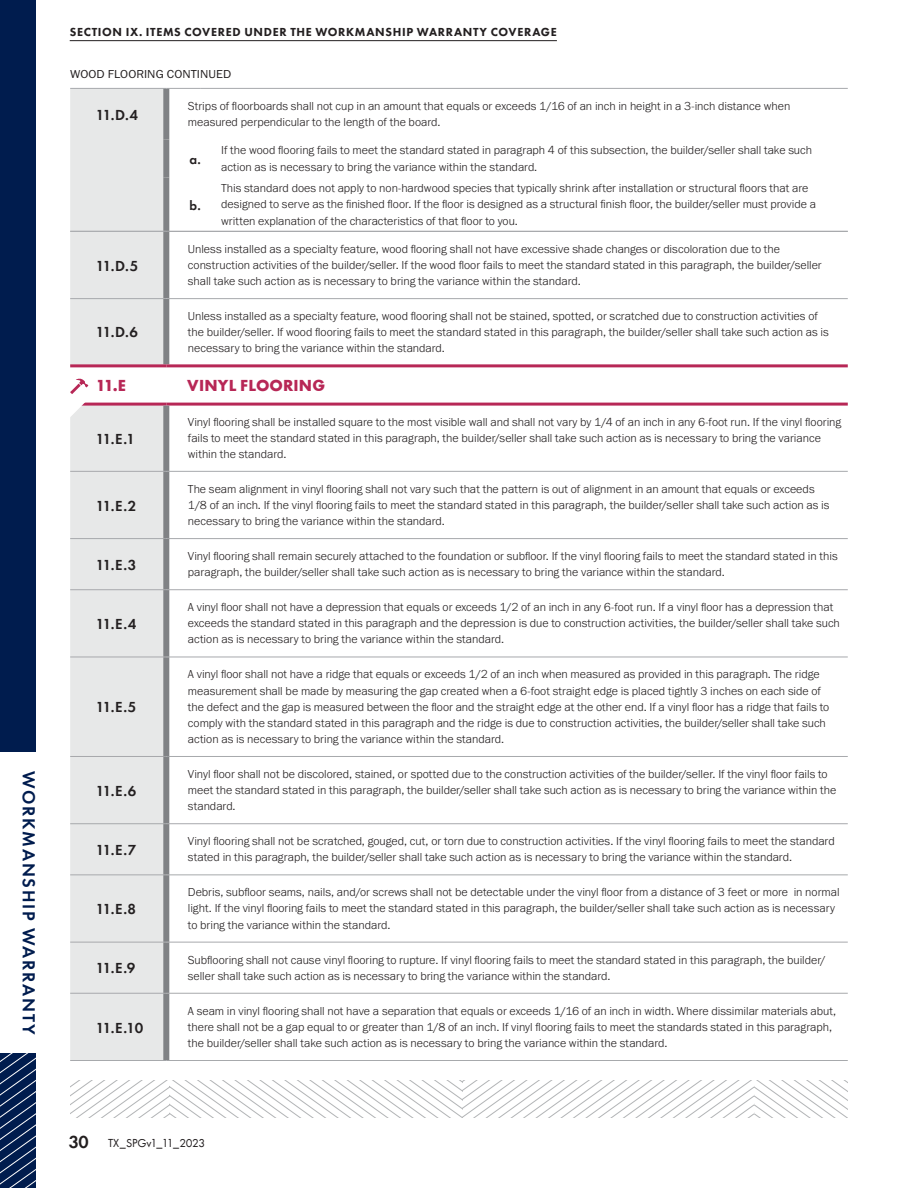
<style>
.page{position:relative;width:918px;height:1188px;background:#fff}
.page>*{position:absolute;margin:0;border:0;box-sizing:border-box;transform-origin:0 0}
.t1{font:600 18px "Futura PT";letter-spacing:.095em;color:#001c4e}
.t2{font:700 16.5px "Futura PT";letter-spacing:.01em;color:#b72756}
.t3{font:600 15px "Futura PT";letter-spacing:-.095em;color:#231f20}
.t4{font:600 13.5px "Futura PT";color:#231f20}
.t5{font:300 12px/16.2px "Franklin Gothic URW";color:#231f20}
.t6{font:800 12px "Futura PT";letter-spacing:.055em;color:#231f20}
.t7{font:12px "Franklin Gothic URW Boo";letter-spacing:.005em;color:#231f20;scale:1.05 1}
.t8{font:12px "Futura PT";letter-spacing:-.025em;color:#231f20}
.s1{font-weight:600;font-size:18px}
</style>
<div class="page">
<div style="left:0;top:0;width:36px;height:1188px;background:#001c4e"></div>
<svg style="left:0;top:1053px;width:36px;height:135px"></svg>
<div style="left:0;top:753px;width:38px;height:300px;background:#fff"></div>
<hr style="left:70px;top:40px;width:487px;height:1px;background:#231f20">
<div style="left:70px;top:406px;width:93px;height:654px;background:#e7e8e8"></div>
<hr style="left:70px;top:403px;width:96px;height:3px;background:#b72756">
<hr style="left:166px;top:403px;width:682px;height:3px;background:#b72756">
<div style="left:163px;top:406px;width:6px;height:65px;background:#808285"></div>
<hr style="left:70px;top:471px;width:96px;height:1px;background:#a7a9ac">
<hr style="left:166px;top:471px;width:682px;height:1px;background:#a7a9ac">
<hr style="left:70px;top:538px;width:96px;height:1px;background:#a7a9ac">
<hr style="left:166px;top:538px;width:682px;height:1px;background:#a7a9ac">
<hr style="left:70px;top:589px;width:96px;height:1px;background:#a7a9ac">
<hr style="left:166px;top:589px;width:682px;height:1px;background:#a7a9ac">
<hr style="left:70px;top:657px;width:96px;height:1px;background:#a7a9ac">
<hr style="left:166px;top:657px;width:682px;height:1px;background:#a7a9ac">
<hr style="left:70px;top:756px;width:96px;height:1px;background:#a7a9ac">
<hr style="left:166px;top:756px;width:682px;height:1px;background:#a7a9ac">
<hr style="left:70px;top:823px;width:96px;height:1px;background:#a7a9ac">
<hr style="left:166px;top:823px;width:682px;height:1px;background:#a7a9ac">
<hr style="left:70px;top:874px;width:96px;height:1px;background:#a7a9ac">
<hr style="left:166px;top:874px;width:682px;height:1px;background:#a7a9ac">
<hr style="left:70px;top:942px;width:96px;height:1px;background:#a7a9ac">
<hr style="left:166px;top:942px;width:682px;height:1px;background:#a7a9ac">
<hr style="left:70px;top:993px;width:96px;height:1px;background:#a7a9ac">
<hr style="left:166px;top:993px;width:682px;height:1px;background:#a7a9ac">
<hr style="left:70px;top:1060px;width:96px;height:1px;background:#a7a9ac">
<hr style="left:166px;top:1060px;width:682px;height:1px;background:#a7a9ac">
<div style="left:163px;top:472px;width:6px;height:66px;background:#808285"></div>
<div style="left:163px;top:539px;width:6px;height:50px;background:#808285"></div>
<div style="left:163px;top:590px;width:6px;height:67px;background:#808285"></div>
<div style="left:163px;top:657px;width:6px;height:99px;background:#808285"></div>
<div style="left:163px;top:757px;width:6px;height:66px;background:#808285"></div>
<div style="left:163px;top:824px;width:6px;height:50px;background:#808285"></div>
<div style="left:163px;top:875px;width:6px;height:67px;background:#808285"></div>
<div style="left:163px;top:942px;width:6px;height:51px;background:#808285"></div>
<div style="left:163px;top:994px;width:6px;height:66px;background:#808285"></div>
<svg style="left:70px;top:378px;width:19px;height:42px"></svg>
<hr style="left:166px;top:88px;width:35px;height:1px;background:#a7a9ac">
<hr style="left:201px;top:88px;width:647px;height:1px;background:#a7a9ac">
<div style="left:163px;top:89px;width:6px;height:51px;background:#808285"></div>
<div style="left:163px;top:140px;width:6px;height:38px;background:#808285"></div>
<div style="left:163px;top:178px;width:6px;height:53px;background:#808285"></div>
<div style="left:70px;top:88px;width:96px;height:276px;background:#e7e8e8"></div>
<hr style="left:70px;top:231px;width:96px;height:1px;background:#a7a9ac">
<hr style="left:166px;top:231px;width:682px;height:1px;background:#a7a9ac">
<div style="left:163px;top:232px;width:6px;height:66px;background:#808285"></div>
<hr style="left:70px;top:298px;width:96px;height:1px;background:#a7a9ac">
<hr style="left:166px;top:298px;width:682px;height:1px;background:#a7a9ac">
<div style="left:163px;top:299px;width:6px;height:65px;background:#808285"></div>
<hr style="left:70px;top:364px;width:96px;height:3px;background:#b72756">
<hr style="left:166px;top:364px;width:682px;height:3px;background:#b72756">
<svg style="left:70px;top:1080px;width:778px;height:38px"></svg>
<h1 class="t1" style="left:40px;top:771px;width:265px;rotate:90deg">WORKMANSHIP WARRANTY</h1>
<p class="t6" style="left:70px;top:25px;width:489px">SECTION IX. ITEMS COVERED UNDER THE WORKMANSHIP WARRANTY COVERAGE</p>
<p class="t7" style="left:70px;top:67px;width:155px">WOOD FLOORING CONTINUED</p>
<p class="t3" style="left:96px;top:105px;width:44px">11.D.4</p>
<p class="t5" style="left:188px;top:98px;width:604px">Strips of floorboards shall not cup in an amount that equals or exceeds 1/16 of an inch in height in a 3-inch distance when measured perpendicular to the length of the board.</p>
<p class="t4" style="left:189px;top:151px;width:13px">a.</p>
<p class="t5" style="left:221px;top:142px;width:592px">If the wood flooring fails to meet the standard stated in paragraph 4 of this subsection, the builder/seller shall take such action as is necessary to bring the variance within the standard.</p>
<p class="t4" style="left:190px;top:197px;width:13px">b.</p>
<p class="t5" style="left:221px;top:180px;width:597px">This standard does not apply to non-hardwood species that typically shrink after installation or structural floors that are designed to serve as the finished floor. If the floor is designed as a structural finish floor, the builder/seller must provide a written explanation of the characteristics of that floor to you.</p>
<p class="t3" style="left:96px;top:256px;width:44px">11.D.5</p>
<p class="t3" style="left:96px;top:323px;width:44px">11.D.6</p>
<p class="t5" style="left:188px;top:241px;width:635px">Unless installed as a specialty feature, wood flooring shall not have excessive shade changes or discoloration due to the construction activities of the builder/seller. If the wood floor fails to meet the standard stated in this paragraph, the builder/seller shall take such action as is necessary to bring the variance within the standard.</p>
<p class="t5" style="left:188px;top:308px;width:642px">Unless installed as a specialty feature, wood flooring shall not be stained, spotted, or scratched due to construction activities of the builder/seller. If wood flooring fails to meet the standard stated in this paragraph, the builder/seller shall take such action as is necessary to bring the variance within the standard.</p>
<h2 class="t2" style="left:96px;top:374px;width:32px">11.E</h2>
<h2 class="t2" style="left:187px;top:374px;width:139px">VINYL FLOORING</h2>
<p class="t3" style="left:96px;top:430px;width:41px">11.E.1</p>
<p class="t3" style="left:96px;top:496px;width:42px">11.E.2</p>
<p class="t5" style="left:188px;top:413px;width:655px">Vinyl flooring shall be installed square to the most visible wall and shall not vary by 1/4 of an inch in any 6-foot run. If the vinyl flooring fails to meet the standard stated in this paragraph, the builder/seller shall take such action as is necessary to bring the variance within the standard.</p>
<p class="t5" style="left:188px;top:481px;width:643px">The seam alignment in vinyl flooring shall not vary such that the pattern is out of alignment in an amount that equals or exceeds<br>1/8 of an inch. If the vinyl flooring fails to meet the standard stated in this paragraph, the builder/seller shall take such action as is necessary to bring the variance within the standard.</p>
<p class="t3" style="left:96px;top:555px;width:42px">11.E.3</p>
<p class="t5" style="left:188px;top:548px;width:651px">Vinyl flooring shall remain securely attached to the foundation or subfloor. If the vinyl flooring fails to meet the standard stated in this paragraph, the builder/seller shall take such action as is necessary to bring the variance within the standard.</p>
<p class="t3" style="left:96px;top:615px;width:42px">11.E.4</p>
<p class="t3" style="left:96px;top:698px;width:42px">11.E.5</p>
<p class="t3" style="left:96px;top:781px;width:42px">11.E.6</p>
<p class="t5" style="left:188px;top:599px;width:653px">A vinyl floor shall not have a depression that equals or exceeds 1/2 of an inch in any 6-foot run. If a vinyl floor has a depression that exceeds the standard stated in this paragraph and the depression is due to construction activities, the builder/seller shall take such action as is necessary to bring the variance within the standard.</p>
<p class="t5" style="left:188px;top:666px;width:643px">A vinyl floor shall not have a ridge that equals or exceeds 1/2 of an inch when measured as provided in this paragraph. The ridge measurement shall be made by measuring the gap created when a 6-foot straight edge is placed tightly 3 inches on each side of the defect and the gap is measured between the floor and the straight edge at the other end. If a vinyl floor has a ridge that fails to comply with the standard stated in this paragraph and the ridge is due to construction activities, the builder/seller shall take such action as is necessary to bring the variance within the standard.</p>
<p class="t5" style="left:188px;top:766px;width:650px">Vinyl floor shall not be discolored, stained, or spotted due to the construction activities of the builder/seller. If the vinyl floor fails to meet the standard stated in this paragraph, the builder/seller shall take such action as is necessary to bring the variance within the standard.</p>
<p class="t3" style="left:96px;top:841px;width:42px">11.E.7</p>
<p class="t5" style="left:188px;top:833px;width:648px">Vinyl flooring shall not be scratched, gouged, cut, or torn due to construction activities. If the vinyl flooring fails to meet the standard stated in this paragraph, the builder/seller shall take such action as is necessary to bring the variance within the standard.</p>
<p class="t3" style="left:96px;top:900px;width:42px">11.E.8</p>
<p class="t5" style="left:188px;top:884px;width:653px">Debris, subfloor seams, nails, and/or screws shall not be detectable under the vinyl floor from a distance of 3 feet or more in normal light. If the vinyl flooring fails to meet the standard stated in this paragraph, the builder/seller shall take such action as is necessary to bring the variance within the standard.</p>
<p class="t3" style="left:96px;top:959px;width:41px">11.E.9</p>
<p class="t5" style="left:188px;top:951px;width:639px">Subflooring shall not cause vinyl flooring to rupture. If vinyl flooring fails to meet the standard stated in this paragraph, the builder/ seller shall take such action as is necessary to bring the variance within the standard.</p>
<p class="t3" style="left:96px;top:1018px;width:49px">11.E.10</p>
<p class="t5" style="left:188px;top:1002px;width:650px">A seam in vinyl flooring shall not have a separation that equals or exceeds 1/16 of an inch in width. Where dissimilar materials abut, there shall not be a gap equal to or greater than 1/8 of an inch. If vinyl flooring fails to meet the standards stated in this paragraph, the builder/seller shall take such action as is necessary to bring the variance within the standard.</p>
<p class="t8" style="left:69px;top:1136px;width:138px"><span class="s1">30</span> TX_SPGv1_11_2023</p>
</div>
